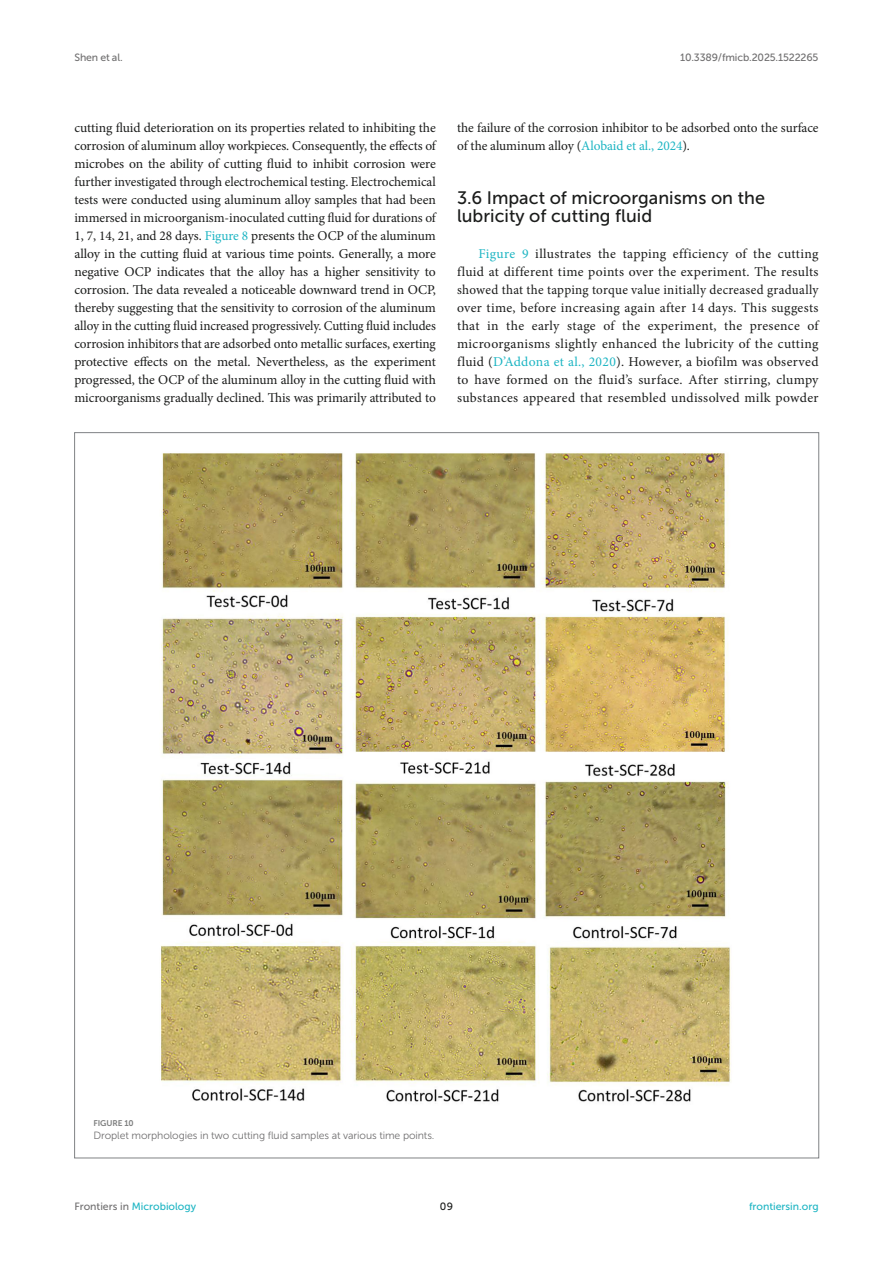
<style>
.page{position:relative;width:893px;height:1263px;background:#fff}
.page>*{position:absolute;margin:0;border:0;box-sizing:border-box;transform-origin:0 0}
.HEAD_2{font:18px/18px "Museo Sans 500";color:#1b1c1b}
.TEXT{font:13.5px/18px "Minion Pro";letter-spacing:-.005em;color:#1b1c1b;text-align:justify}
.FIG_LEG{font:10.5px "Museo Sans 300";letter-spacing:-.01em;color:#706f70}
.t1{font:10.5px "Museo Sans 500";color:#1db5c3}
.t2{font:10.5px "Museo Sans 500";letter-spacing:-.015em;color:#706f70}
.t3{font:10.5px "Museo Sans 500";color:#1b1c1b}
.FIG_HD{font:8.25px "Museo Sans 700";letter-spacing:-.01em;color:#7e7f7f}
.s1{color:#1db5c3}
.s2{color:#706f70}
</style>
<div class="page">
<img style="left:161px;top:453px;width:570px;height:649px">
<p class="t2" style="left:74px;top:51px;width:50px">Shen et al.</p>
<p class="t2" style="left:680px;top:51px;width:140px">10.3389/fmicb.2025.1522265</p>
<p class="TEXT" style="left:74px;top:119px;width:363px">cutting fluid deterioration on its properties related to inhibiting the corrosion of aluminum alloy workpieces. Consequently, the effects of microbes on the ability of cutting fluid to inhibit corrosion were further investigated through electrochemical testing. Electrochemical tests were conducted using aluminum alloy samples that had been immersed in microorganism-inoculated cutting fluid for durations of 1, 7, 14, 21, and 28 days. <span class="s1">Figure 8</span> presents the OCP of the aluminum alloy in the cutting fluid at various time points. Generally, a more negative OCP indicates that the alloy has a higher sensitivity to corrosion. The data revealed a noticeable downward trend in OCP, thereby suggesting that the sensitivity to corrosion of the aluminum alloy in the cutting fluid increased progressively. Cutting fluid includes corrosion inhibitors that are adsorbed onto metallic surfaces, exerting protective effects on the metal. Nevertheless, as the experiment progressed, the OCP of the aluminum alloy in the cutting fluid with microorganisms gradually declined. This was primarily attributed to</p>
<p class="TEXT" style="left:457px;top:119px;width:363px">the failure of the corrosion inhibitor to be adsorbed onto the surface of the aluminum alloy (<span class="s1">Alobaid et al., 2024</span>).</p>
<p class="HEAD_2" style="left:457px;top:189px;width:309px">3.6 Impact of microorganisms on the lubricity of cutting fluid</p>
<p class="TEXT" style="left:457px;top:245px;width:363px;text-indent:21px"><span class="s1">Figure 9</span> illustrates the tapping efficiency of the cutting fluid at different time points over the experiment. The results showed that the tapping torque value initially decreased gradually over time, before increasing again after 14 days. This suggests that in the early stage of the experiment, the presence of microorganisms slightly enhanced the lubricity of the cutting fluid (<span class="s1">D’Addona et al., 2020</span>). However, a biofilm was observed to have formed on the fluid’s surface. After stirring, clumpy substances appeared that resembled undissolved milk powder</p>
<p class="FIG_HD" style="left:94px;top:1118px;width:42px">FIGURE 10</p>
<p class="FIG_LEG" style="left:94px;top:1130px;width:342px">Droplet morphologies in two cutting fluid samples at various time points.</p>
<p class="t1" style="left:74px;top:1200px;width:123px"><span class="s2">Frontiers in</span> Microbiology</p>
<p class="t3" style="left:440px;top:1200px;width:15px">09</p>
<p class="t1" style="left:749px;top:1200px;width:71px">frontiersin.org</p>
</div>
